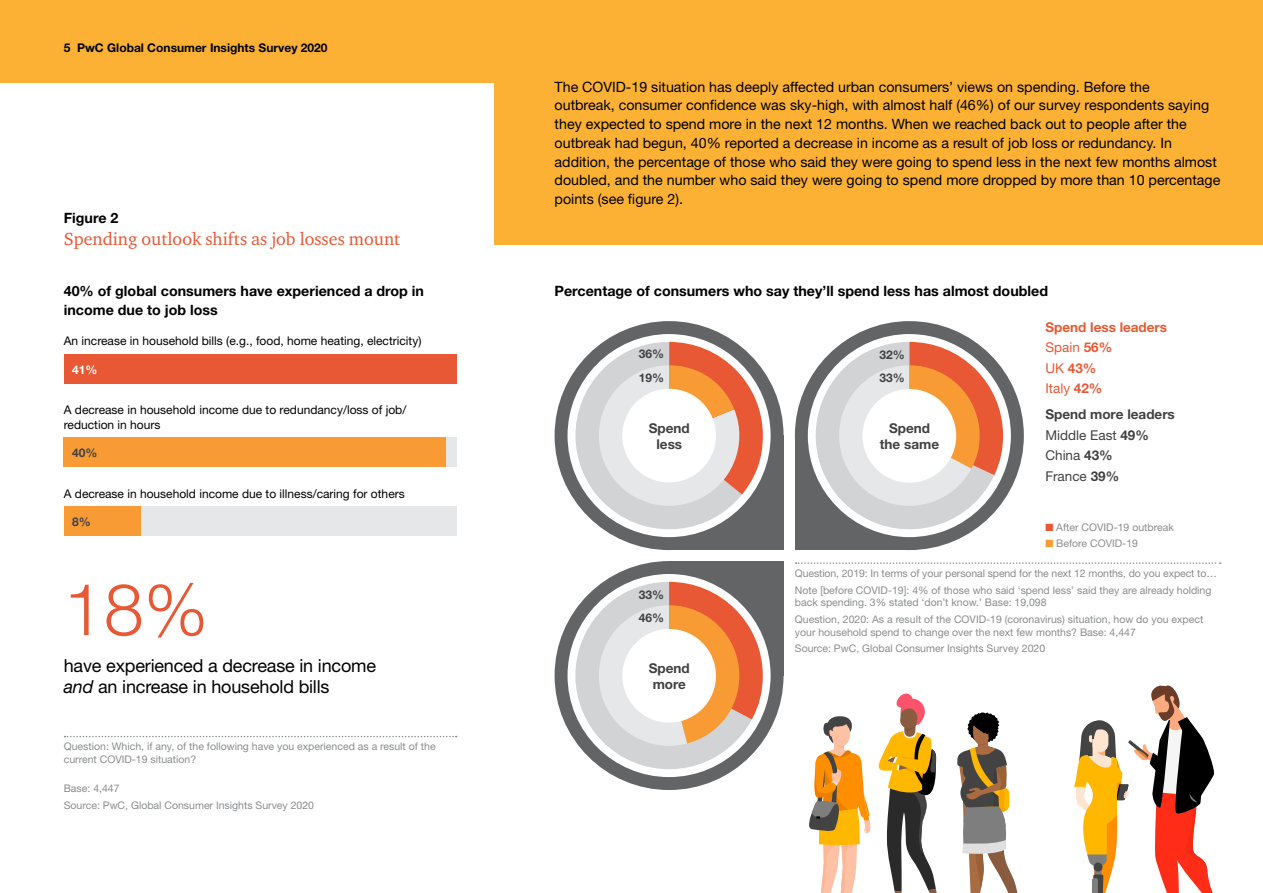
<style>
.page{position:relative;width:1263px;height:893px;background:#fff}
.page>*{position:absolute;margin:0;border:0;box-sizing:border-box;transform-origin:0 0}
.t1{font:300 72px "Helvetica Neue";color:#e85834}
.t2{font:18px/21.6px "Helvetica Neue";letter-spacing:-.01em;color:#000}
.t3{font:18px "Charter ITC";color:#e85834}
.t4{font:14.25px/18.8px "Helvetica Neue";color:#000}
.t5{font:700 14.25px "Helvetica Neue";color:#000}
.t6{font:700 13.5px/16.2px "Helvetica Neue";color:#414042;text-align:center}
.t7{font:700 13.5px/20.4px "Helvetica Neue";color:#e85834}
.t8{font:12px/14.4px "Helvetica Neue";color:#000}
.t9{font:700 12px "Helvetica Neue";color:#000}
.t10{font:700 12px/23.4px "Helvetica Neue";color:#414042}
.t11{font:700 12px "Helvetica Neue";color:#fff}
.t12{font:10.5px/16.8px "Helvetica Neue";color:#8a8c8e}
.s1{font-style:italic}
.s2{font-weight:400}
.s3{font-style:inherit}
.s4{color:#e85834}
.s5{color:#f89b34}
</style>
<div class="page">
<div style="left:495px;top:0;width:768px;height:244px;background:#fcb134"></div>
<div style="left:0;top:0;width:495px;height:83px;background:#fcb134"></div>
<svg style="left:796px;top:562px;width:425px;height:2px"></svg>
<div style="left:669px;top:436px;width:115px;height:114px;background:#636466"></div>
<div style="left:555px;top:321px;width:228px;height:229px;background:#636466;border-radius:50%"></div>
<div style="left:567px;top:334px;width:204px;height:203px;background:#fff;border-radius:50%"></div>
<div style="left:795px;top:321px;width:229px;height:229px;background:#636466;border-radius:50%"></div>
<div style="left:795px;top:436px;width:114px;height:114px;background:#636466"></div>
<div style="left:808px;top:334px;width:203px;height:203px;background:#fff;border-radius:50%"></div>
<div style="left:555px;top:561px;width:228px;height:229px;background:#636466;border-radius:50%"></div>
<div style="left:669px;top:561px;width:115px;height:114px;background:#636466"></div>
<div style="left:567px;top:574px;width:204px;height:203px;background:#fff;border-radius:50%"></div>
<svg style="left:803px;top:342px;width:200px;height:200px"></svg>
<div style="left:862px;top:389px;width:94px;height:94px;background:#fff;border-radius:50%"></div>
<svg style="left:562px;top:582px;width:201px;height:200px"></svg>
<div style="left:622px;top:629px;width:94px;height:94px;background:#fff;border-radius:50%"></div>
<svg style="left:564px;top:342px;width:199px;height:199px"></svg>
<div style="left:622px;top:389px;width:94px;height:93px;background:#fff;border-radius:50%"></div>
<svg style="left:809px;top:716px;width:62px;height:177px"></svg>
<svg style="left:878px;top:693px;width:59px;height:200px"></svg>
<svg style="left:957px;top:712px;width:61px;height:181px"></svg>
<svg style="left:1074px;top:685px;width:141px;height:208px"></svg>
<div style="left:1093px;top:863px;width:9px;height:8px;background:#434343;border-radius:50%"></div>
<div style="left:64px;top:354px;width:392px;height:30px;background:#e85834"></div>
<div style="left:64px;top:437px;width:392px;height:30px;background:#e6e7e8"></div>
<div style="left:64px;top:506px;width:392px;height:30px;background:#e6e7e8"></div>
<div style="left:64px;top:437px;width:382px;height:30px;background:#f89b34"></div>
<div style="left:64px;top:506px;width:77px;height:30px;background:#f89b34"></div>
<svg style="left:65px;top:736px;width:392px;height:1px"></svg>
<p class="t9" style="left:64px;top:40px;width:265px">5 PwC Global Consumer Insights Survey 2020</p>
<h3 class="t5" style="left:64px;top:209px;width:56px">Figure 2</h3>
<h2 class="t3" style="left:64px;top:227px;width:338px">Spending outlook shifts as job losses mount</h2>
<p class="t4" style="left:555px;top:77px;width:667px">The COVID-19 situation has deeply affected urban consumers’ views on spending. Before the<br>outbreak, consumer confidence was sky-high, with almost half (46%) of our survey respondents saying they expected to spend more in the next 12 months. When we reached back out to people after the outbreak had begun, 40% reported a decrease in income as a result of job loss or redundancy. In addition, the percentage of those who said they were going to spend less in the next few months almost doubled, and the number who said they were going to spend more dropped by more than 10 percentage points (see figure 2).</p>
<h3 class="t5" style="left:64px;top:282px;width:362px">40% of global consumers have experienced a drop in</h3>
<h3 class="t5" style="left:555px;top:282px;width:495px">Percentage of consumers who say they’ll spend less has almost doubled</h3>
<h3 class="t5" style="left:64px;top:301px;width:156px">income due to job loss</h3>
<p class="t8" style="left:64px;top:334px;width:359px">An increase in household bills (e.g., food, home heating, electricity)</p>
<p class="t11" style="left:72px;top:362px;width:27px">41%</p>
<p class="t8" style="left:64px;top:403px;width:344px">A decrease in household income due to redundancy/loss of job/ reduction in hours</p>
<p class="t10" style="left:72px;top:441px;width:27px">40%</p>
<p class="t8" style="left:64px;top:486px;width:342px">A decrease in household income due to illness/caring for others</p>
<p class="t10" style="left:72px;top:510px;width:20px">8%</p>
<h1 class="t1" style="left:64px;top:565px;width:146px">18%</h1>
<h2 class="t2" style="left:64px;top:654px;width:314px">have experienced a decrease in income <span class="s1">and</span> an increase in household bills</h2>
<p class="t12" style="left:64px;top:740px;width:373px;line-height:12.6px">Question: Which, if any, of the following have you experienced as a result of the current COVID-19 situation?</p>
<p class="t12" style="left:64px;top:780px;width:252px">Base: 4,447<br>Source: PwC, Global Consumer Insights Survey 2020</p>
<p class="t10" style="left:639px;top:342px;width:27px">36%<br>19%</p>
<p class="t6" style="left:649px;top:419px;width:43px">Spend less</p>
<p class="t10" style="left:639px;top:582px;width:27px">33%<br>46%</p>
<p class="t6" style="left:649px;top:660px;width:43px;text-align:left">Spend more</p>
<p class="t10" style="left:879px;top:342px;width:27px">32%<br>33%</p>
<p class="t6" style="left:880px;top:420px;width:61px">Spend the same</p>
<p class="t7" style="left:1045px;top:316px;width:123px">Spend less leaders<br><span class="s2">Spain</span> 56%<br><span class="s2">UK</span> 43%<br><span class="s2">Italy</span> 42%</p>
<p class="t6" style="left:1045px;top:404px;width:131px;line-height:20.4px;text-align:left">Spend more leaders<br><span class="s2">Middle East</span> 4<span class="s3">9</span>%<br><span class="s2">China</span> 43%<br><span class="s2">France</span> 39%</p>
<p class="t12" style="left:1045px;top:518px;width:130px"><span class="s4">■</span> After COVID-19 outbreak</p>
<p class="t12" style="left:1045px;top:535px;width:94px"><span class="s5">■</span> Before COVID-19</p>
<p class="t12" style="left:795px;top:564px;width:423px">Question, 2019: In terms of your personal spend for the next 12 months, do you expect to…<br>Note [before COVID-19]: 4% of those who said ‘spend less’ said they are already holding</p>
<p class="t12" style="left:795px;top:594px;width:410px">back spending. 3% stated ‘don’t know.’ Base: 19,098<br>Question, 2020: As a result of the COVID-19 (coronavirus) situation, how do you expect</p>
<p class="t12" style="left:795px;top:623px;width:342px">your household spend to change over the next few months? Base: 4,447<br>Source: PwC, Global Consumer Insights Survey 2020</p>
</div>
